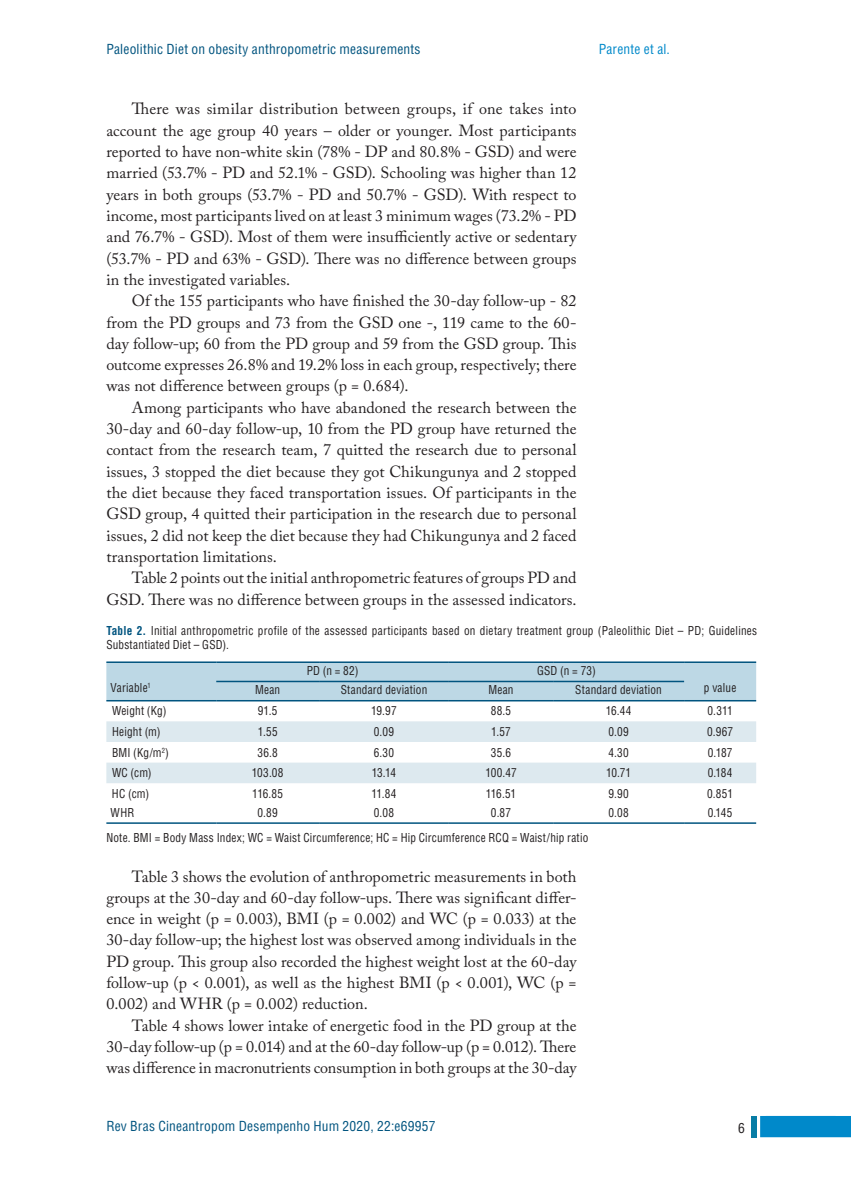
<style>
.page{position:relative;width:851px;height:1191px;background:#fff}
.page>*{position:absolute;margin:0;border:0;box-sizing:border-box;transform-origin:0 0}
.t1{font:16.05px/21.3px "Adobe Caslon Pro";color:#231f20;text-align:justify}
.t2{font:condensed 13.5px "Helvetica LT Std";letter-spacing:.015em;color:#01547f}
.t3{font:condensed 13.5px "Helvetica LT Std";letter-spacing:.015em;color:#0089ca}
.t4{font:condensed 13.5px "Helvetica LT Std";color:#231f20}
.t5{font:condensed 12px/13.5px "Helvetica LT Std";letter-spacing:.02em;color:#231f20;scale:.94 1}
.s1{font-weight:700;color:#01547f}
</style>
<div class="page">
<div style="left:751px;top:1116px;width:5px;height:21px;background:#087da5"></div>
<div style="left:760px;top:1116px;width:90px;height:21px;background:#0089ca"></div>
<div style="left:106px;top:663px;width:650px;height:37px;background:#bdd8e5"></div>
<svg style="left:106px;top:721px;width:650px;height:62px"></svg>
<hr style="left:216px;top:680px;width:103px;height:2px;background:#01547f">
<hr style="left:319px;top:680px;width:130px;height:2px;background:#01547f">
<hr style="left:449px;top:680px;width:104px;height:2px;background:#01547f">
<hr style="left:553px;top:680px;width:131px;height:2px;background:#01547f">
<hr style="left:106px;top:661px;width:110px;height:2px;background:#01547f">
<hr style="left:216px;top:661px;width:103px;height:2px;background:#01547f">
<hr style="left:319px;top:661px;width:130px;height:2px;background:#01547f">
<hr style="left:449px;top:661px;width:104px;height:2px;background:#01547f">
<hr style="left:553px;top:661px;width:131px;height:2px;background:#01547f">
<hr style="left:684px;top:661px;width:72px;height:2px;background:#01547f">
<hr style="left:106px;top:700px;width:110px;height:1px;background:#01547f">
<hr style="left:216px;top:700px;width:103px;height:1px;background:#01547f">
<hr style="left:319px;top:700px;width:130px;height:1px;background:#01547f">
<hr style="left:449px;top:700px;width:104px;height:1px;background:#01547f">
<hr style="left:553px;top:700px;width:131px;height:1px;background:#01547f">
<hr style="left:684px;top:700px;width:72px;height:1px;background:#01547f">
<hr style="left:106px;top:822px;width:110px;height:2px;background:#01547f">
<hr style="left:216px;top:822px;width:103px;height:2px;background:#01547f">
<hr style="left:319px;top:822px;width:130px;height:2px;background:#01547f">
<hr style="left:449px;top:822px;width:104px;height:2px;background:#01547f">
<hr style="left:553px;top:822px;width:131px;height:2px;background:#01547f">
<hr style="left:684px;top:822px;width:72px;height:2px;background:#01547f">
<p class="t2" style="left:106px;top:41px;width:316px">Paleolithic Diet on obesity anthropometric measurements</p>
<p class="t3" style="left:598px;top:41px;width:73px">Parente et al.</p>
<p class="t1" style="left:106px;top:98px;width:471px;text-indent:26px">There was similar distribution between groups, if one takes into account the age group 40 years – older or younger. Most participants reported to have non-white skin (78% - DP and 80.8% - GSD) and were married (53.7% - PD and 52.1% - GSD). Schooling was higher than 12 years in both groups (53.7% - PD and 50.7% - GSD). With respect to income, most participants lived on at least 3 minimum wages (73.2% - PD and 76.7% - GSD). Most of them were insufficiently active or sedentary (53.7% - PD and 63% - GSD). There was no difference between groups in the investigated variables.</p>
<p class="t1" style="left:106px;top:290px;width:471px;text-indent:26px">Of the 155 participants who have finished the 30-day follow-up - 82 from the PD groups and 73 from the GSD one -, 119 came to the 60- day follow-up; 60 from the PD group and 59 from the GSD group. This outcome expresses 26.8% and 19.2% loss in each group, respectively; there was not difference between groups (p = 0.684).</p>
<p class="t1" style="left:106px;top:396px;width:471px;text-indent:26px">Among participants who have abandoned the research between the 30-day and 60-day follow-up, 10 from the PD group have returned the contact from the research team, 7 quitted the research due to personal issues, 3 stopped the diet because they got Chikungunya and 2 stopped the diet because they faced transportation issues. Of participants in the GSD group, 4 quitted their participation in the research due to personal issues, 2 did not keep the diet because they had Chikungunya and 2 faced transportation limitations.</p>
<p class="t1" style="left:106px;top:567px;width:471px;text-align:right">Table 2 points out the initial anthropometric features of groups PD and<br>GSD. There was no difference between groups in the assessed indicators.</p>
<p class="t5" style="left:106px;top:624px;width:694px"><span class="s1">Table 2.</span> Initial anthropometric profile of the assessed participants based on dietary treatment group (Paleolithic Diet – PD; Guidelines<br>Substantiated Diet – GSD).</p>
<p class="t5" style="left:111px;top:680px;width:44px">Variable<sup>1</sup></p>
<p class="t5" style="left:306px;top:664px;width:57px">PD (n = 82)</p>
<p class="t5" style="left:537px;top:664px;width:64px">GSD (n = 73)</p>
<p class="t5" style="left:255px;top:683px;width:28px">Mean</p>
<p class="t5" style="left:340px;top:683px;width:94px">Standard deviation</p>
<p class="t5" style="left:488px;top:683px;width:28px">Mean</p>
<p class="t5" style="left:575px;top:683px;width:94px">Standard deviation</p>
<p class="t5" style="left:703px;top:680px;width:36px">p value</p>
<p class="t5" style="left:112px;top:704px;width:59px">Weight (Kg)</p>
<p class="t5" style="left:258px;top:704px;width:22px">91.5</p>
<p class="t5" style="left:371px;top:704px;width:29px">19.97</p>
<p class="t5" style="left:490px;top:704px;width:23px">88.5</p>
<p class="t5" style="left:605px;top:704px;width:29px">16.44</p>
<p class="t5" style="left:707px;top:704px;width:28px">0.311</p>
<p class="t5" style="left:112px;top:725px;width:53px">Height (m)</p>
<p class="t5" style="left:258px;top:725px;width:23px">1.55</p>
<p class="t5" style="left:374px;top:725px;width:23px">0.09</p>
<p class="t5" style="left:491px;top:725px;width:22px">1.57</p>
<p class="t5" style="left:608px;top:725px;width:23px">0.09</p>
<p class="t5" style="left:707px;top:725px;width:29px">0.967</p>
<p class="t5" style="left:112px;top:745px;width:62px">BMI (Kg/m<sup>2</sup>)</p>
<p class="t5" style="left:257px;top:745px;width:23px">36.8</p>
<p class="t5" style="left:374px;top:745px;width:23px">6.30</p>
<p class="t5" style="left:491px;top:745px;width:23px">35.6</p>
<p class="t5" style="left:608px;top:745px;width:23px">4.30</p>
<p class="t5" style="left:707px;top:745px;width:28px">0.187</p>
<p class="t5" style="left:112px;top:766px;width:44px">WC (cm)</p>
<p class="t5" style="left:252px;top:766px;width:35px">103.08</p>
<p class="t5" style="left:372px;top:766px;width:27px">13.14</p>
<p class="t5" style="left:485px;top:766px;width:35px">100.47</p>
<p class="t5" style="left:606px;top:766px;width:28px">10.71</p>
<p class="t5" style="left:707px;top:766px;width:28px">0.184</p>
<p class="t5" style="left:112px;top:786px;width:41px">HC (cm)</p>
<p class="t5" style="left:252px;top:786px;width:34px">116.85</p>
<p class="t5" style="left:371px;top:786px;width:28px">11.84</p>
<p class="t5" style="left:485px;top:786px;width:34px">116.51</p>
<p class="t5" style="left:608px;top:786px;width:23px">9.90</p>
<p class="t5" style="left:707px;top:786px;width:29px">0.851</p>
<p class="t5" style="left:111px;top:805px;width:27px">WHR</p>
<p class="t5" style="left:257px;top:805px;width:23px">0.89</p>
<p class="t5" style="left:374px;top:805px;width:23px">0.08</p>
<p class="t5" style="left:491px;top:805px;width:23px">0.87</p>
<p class="t5" style="left:608px;top:805px;width:23px">0.08</p>
<p class="t5" style="left:707px;top:805px;width:28px">0.145</p>
<p class="t5" style="left:106px;top:830px;width:514px">Note. BMI = Body Mass Index; WC = Waist Circumference; HC = Hip Circumference RCQ = Waist/hip ratio</p>
<p class="t1" style="left:106px;top:865px;width:471px;text-indent:26px">Table 3 shows the evolution of anthropometric measurements in both groups at the 30-day and 60-day follow-ups. There was significant differ&shy;ence in weight (p = 0.003), BMI (p = 0.002) and WC (p = 0.033) at the 30-day follow-up; the highest lost was observed among individuals in the PD group. This group also recorded the highest weight lost at the 60-day follow-up (p &lt; 0.001), as well as the highest BMI (p &lt; 0.001), WC (p = 0.002) and WHR (p = 0.002) reduction.</p>
<p class="t1" style="left:106px;top:1014px;width:471px;text-indent:26px">Table 4 shows lower intake of energetic food in the PD group at the 30-day follow-up (p = 0.014) and at the 60-day follow-up (p = 0.012). There was difference in macronutrients consumption in both groups at the 30-day</p>
<p class="t2" style="left:106px;top:1118px;width:330px">Rev Bras Cineantropom Desempenho Hum 2020, 22:e69957</p>
<p class="t4" style="left:738px;top:1120px;width:8px">6</p>
</div>
